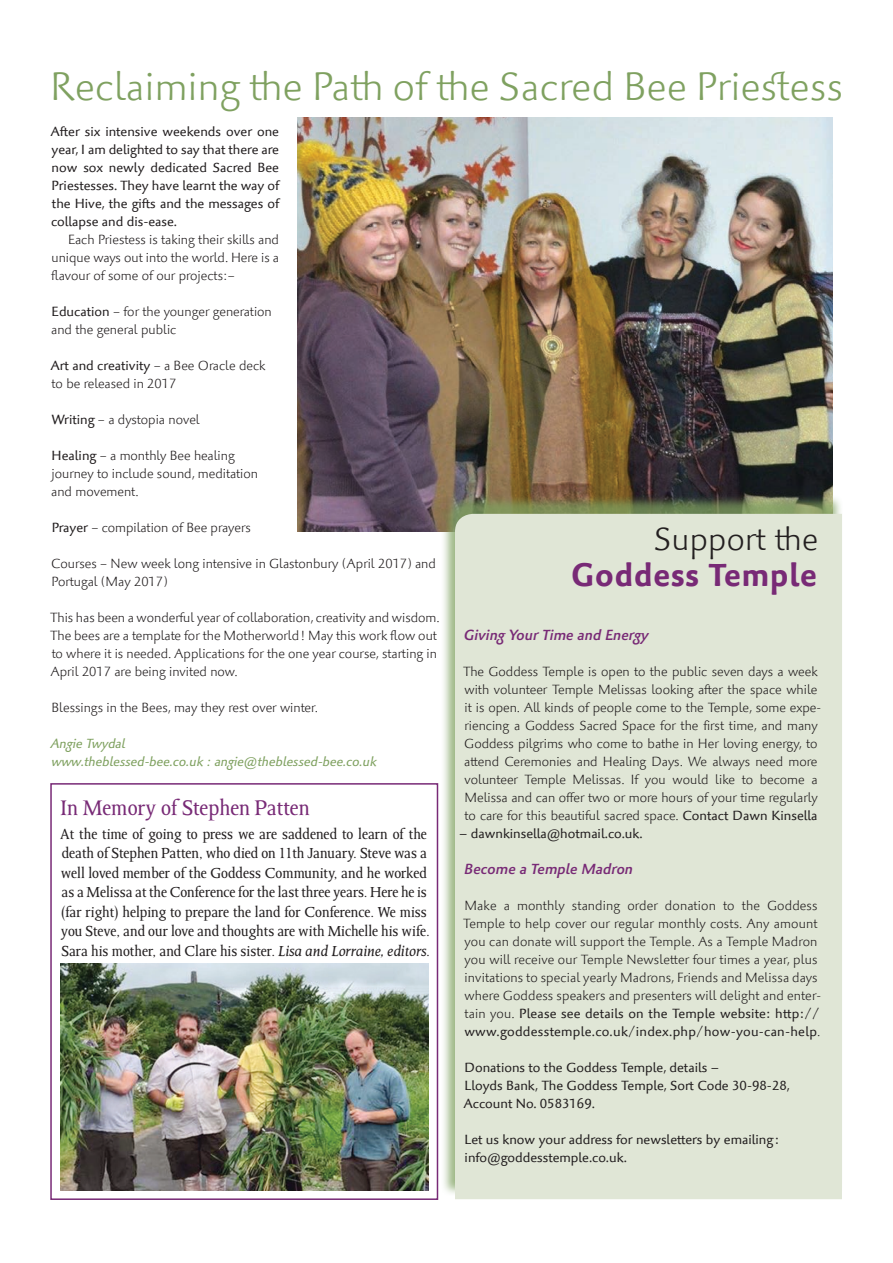
<style>
.page{position:relative;width:893px;height:1263px;background:#fff}
.page>*{position:absolute;margin:0;border:0;box-sizing:border-box;transform-origin:0 0}
._26pt_Palatino_Sans{font:300 40.5px "Palatino Sans Com";letter-spacing:.01em;color:#7fa160}
._26pt_Palatino_Sans-2{font:700 33px "Palatino Sans Com";letter-spacing:.01em;color:#782a76}
._26pt_Palatino_Sans-3{font:300 33px "Palatino Sans Com";letter-spacing:.01em;color:#231f20}
.Body_Copy_9_12{font:24px "Octavian MT Std";color:#782a76}
.Body_Copy_9_12-2{font:16.5px/19.5px "Octavian MT Std";color:#231f20}
._9pt_Subhead_Italic{font:italic 500 15px "Palatino Sans Com";color:#782a76}
.Body_Copy_9_12-3{font:300 13.5px/18px "Palatino Sans Com";color:#231f20}
.Body_Copy_9_12-4{font:13.5px/18px "Palatino Sans Com";color:#231f20}
.Author{font:italic 13.5px "Palatino Sans Com";color:#7fa160}
.s1{font-weight:400}
.s2{font-style:italic}
</style>
<div class="page">
<img style="left:298px;top:118px;width:535px;height:414px">
<div style="left:440px;top:494px;width:404px;height:702px;background:#7fa160;opacity:.75"></div>
<div style="left:455px;top:514px;width:387px;height:685px;background:#e0e6d6"></div>
<div style="left:50px;top:783px;width:388px;height:417px;border:2px solid #782a76"></div>
<img style="left:60px;top:964px;width:368px;height:227px">
<p class="_26pt_Palatino_Sans" style="left:50px;top:61px;width:794px">Reclaiming the Path of the Sacred Bee Priestess</p>
<p class="Body_Copy_9_12-4" style="left:50px;top:122px;width:230px;text-align:justify">After six intensive weekends over one year, I am delighted to say that there are now sox newly dedicated Sacred Bee Priestesses. They have learnt the way of the Hive, the gifts and the messages of collapse and dis-ease.</p>
<p class="Body_Copy_9_12-3" style="left:51px;top:230px;width:229px;text-align:justify;text-indent:17px">Each Priestess is taking their skills and unique ways out into the world. Here is a flavour of some of our projects:–</p>
<p class="Body_Copy_9_12-3" style="left:51px;top:302px;width:222px"><span class="s1">Education</span> – for the younger generation and the general public</p>
<p class="Body_Copy_9_12-3" style="left:50px;top:356px;width:216px"><span class="s1">Art and creativity</span> – a Bee Oracle deck to be released in 2017</p>
<p class="Body_Copy_9_12-3" style="left:51px;top:410px;width:150px"><span class="s1">Writing</span> – a dystopia novel</p>
<p class="Body_Copy_9_12-3" style="left:51px;top:446px;width:208px"><span class="s1">Healing</span> – a monthly Bee healing journey to include sound, meditation and movement.</p>
<p class="Body_Copy_9_12-3" style="left:52px;top:518px;width:201px"><span class="s1">Prayer</span> – compilation of Bee prayers</p>
<p class="Body_Copy_9_12-3" style="left:51px;top:554px;width:386px">Courses – New week long intensive in Glastonbury (April 2017) and<br>Portugal (May 2017)</p>
<p class="Body_Copy_9_12-3" style="left:50px;top:608px;width:391px">This has been a wonderful year of collaboration, creativity and wisdom.<br>The bees are a template for the Motherworld! May this work flow out to where it is needed. Applications for the one year course, starting in April 2017 are being invited now.</p>
<p class="Body_Copy_9_12-3" style="left:52px;top:698px;width:268px">Blessings in the Bees, may they rest over winter.</p>
<p class="Author" style="left:51px;top:735px;width:76px">Angie Twydal</p>
<p class="Author" style="left:52px;top:753px;width:327px">www.theblessed-bee.co.uk : angie@theblessed-bee.co.uk</p>
<p class="_26pt_Palatino_Sans-3" style="left:654px;top:518px;width:166px">Support the</p>
<p class="_26pt_Palatino_Sans-2" style="left:571px;top:554px;width:248px">Goddess Temple</p>
<p class="_9pt_Subhead_Italic" style="left:464px;top:625px;width:186px">Giving Your Time and Energy</p>
<p class="Body_Copy_9_12-3" style="left:463px;top:662px;width:360px">The Goddess Temple is open to the public seven days a week with volunteer Temple Melissas looking after the space while it is open. All kinds of people come to the Temple, some expe&shy;riencing a Goddess Sacred Space for the first time, and many Goddess pilgrims who come to bathe in Her loving energy, to attend Ceremonies and Healing Days. We always need more volunteer Temple Melissas. If you would like to become a Melissa and can offer two or more hours of your time regularly to care for this beautiful sacred space. <span class="s1">Contact Dawn Kinsella</span></p>
<p class="Body_Copy_9_12-4" style="left:459px;top:824px;width:185px">– dawnkinsella@hotmail.co.uk.</p>
<p class="_9pt_Subhead_Italic" style="left:464px;top:859px;width:170px">Become a Temple Madron</p>
<p class="Body_Copy_9_12-3" style="left:463px;top:896px;width:360px">Make a monthly standing order donation to the Goddess Temple to help cover our regular monthly costs. Any amount you can donate will support the Temple. As a Temple Madron you will receive our Temple Newsletter four times a year, plus invitations to special yearly Madrons, Friends and Melissa days where Goddess speakers and presenters will delight and enter&shy;tain you. <span class="s1">Please see details on the Temple website: http:// www.goddesstemple.co.uk/index.php/how-you-can-help</span>.</p>
<p class="Body_Copy_9_12-4" style="left:463px;top:1058px;width:328px">Donations to the Goddess Temple, details –<br>Lloyds Bank, The Goddess Temple, Sort Code 30-98-28,<br>Account No. 0583169.</p>
<p class="Body_Copy_9_12-4" style="left:465px;top:1130px;width:316px">Let us know your address for newsletters by emailing: info@goddesstemple.co.uk.</p>
<p class="Body_Copy_9_12" style="left:61px;top:794px;width:251px">In Memory of Stephen Patten</p>
<p class="Body_Copy_9_12-2" style="left:60px;top:824px;width:372px">At the time of going to press we are saddened to learn of the death of Stephen Patten, who died on 11th January. Steve was a well loved member of the Goddess Community, and he worked as a Melissa at the Conference for the last three years. Here he is (far right) helping to prepare the land for Conference. We miss you Steve, and our love and thoughts are with Michelle his wife.<br>Sara his mother, and Clare his sister. <span class="s2">Lisa and Lorraine, editors.</span></p>
</div>
